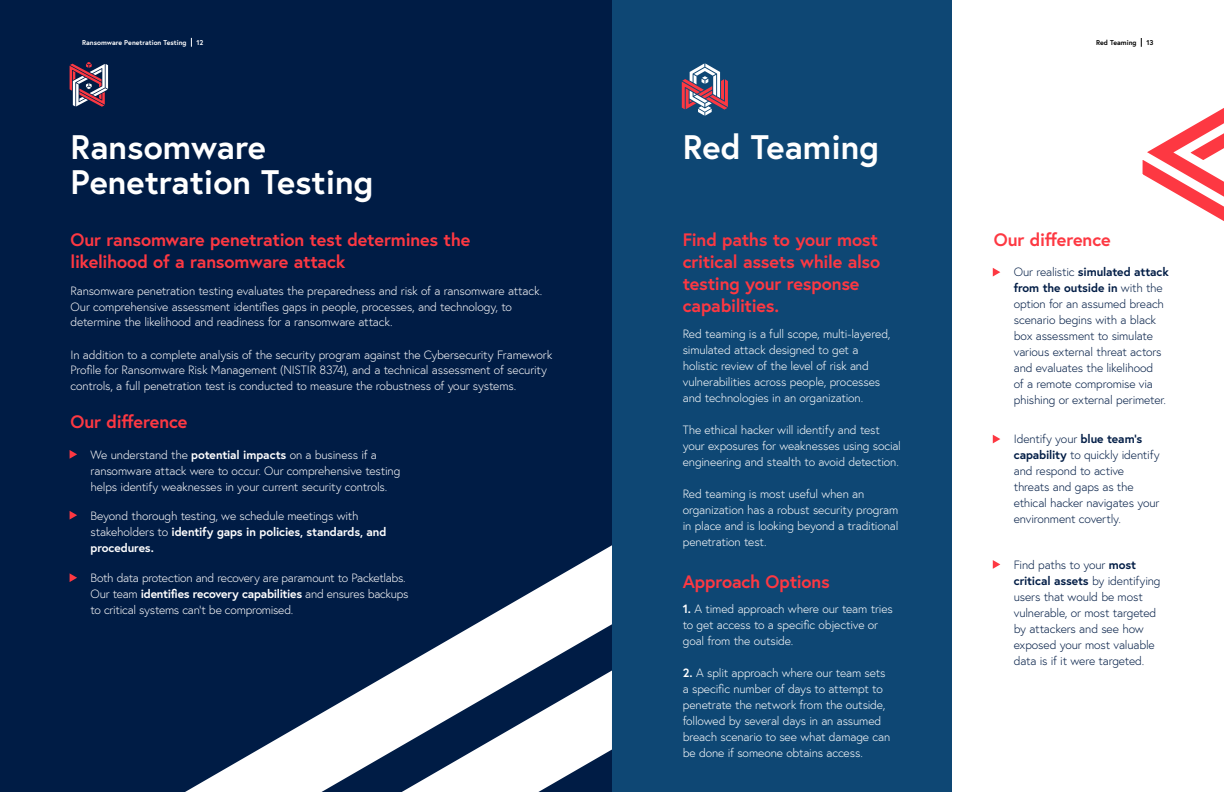
<style>
.page{position:relative;width:1224px;height:792px;background:#fff}
.page>*{position:absolute;margin:0;border:0;box-sizing:border-box;transform-origin:0 0}
.t1{font:700 34px/34.5px "Europa";color:#fff}
.t2{font:700 18px/22px "Europa";letter-spacing:-.015em;color:#fd3842}
.t3{font:300 12px/16px "Europa";letter-spacing:-.01em;color:#fff}
.t4{font:300 12px/16px "Europa";letter-spacing:-.015em;color:#001c45}
.t5{font:700 7px "Europa";color:#fff}
.t6{font:700 7px "Europa";color:#000}
.s1{font-weight:700}
</style>
<div class="page">
<div style="left:0;top:0;width:612px;height:792px;background:#001c45"></div>
<svg style="left:70px;top:450px;width:7px;height:9px"></svg>
<svg style="left:70px;top:511px;width:7px;height:9px"></svg>
<svg style="left:70px;top:573px;width:7px;height:9px"></svg>
<svg style="left:70px;top:62px;width:38px;height:45px"></svg>
<div style="left:612px;top:0;width:340px;height:792px;background:#0e4774"></div>
<svg style="left:993px;top:268px;width:7px;height:9px"></svg>
<svg style="left:993px;top:435px;width:7px;height:8px"></svg>
<svg style="left:682px;top:63px;width:46px;height:53px"></svg>
<svg style="left:993px;top:560px;width:7px;height:9px"></svg>
<svg style="left:1142px;top:108px;width:82px;height:113px"></svg>
<svg style="left:185px;top:545px;width:427px;height:247px"></svg>
<p class="t5" style="left:82px;top:38px;width:106px">Ransomware Penetration Testing</p>
<p class="t5" style="left:196px;top:38px;width:8px">12</p>
<p class="t6" style="left:1096px;top:38px;width:42px">Red Teaming</p>
<p class="t6" style="left:1146px;top:38px;width:9px">13</p>
<h1 class="t1" style="left:71px;top:129px;width:304px">Ransomware<br>Penetration Testing</h1>
<h1 class="t1" style="left:683px;top:129px;width:198px">Red Teaming</h1>
<h2 class="t2" style="left:71px;top:228px;width:401px">Our ransomware penetration test determines the likelihood of a ransomware attack</h2>
<p class="t3" style="left:71px;top:282px;width:473px">Ransomware penetration testing evaluates the preparedness and risk of a ransomware attack.<br>Our comprehensive assessment identifies gaps in people, processes, and technology, to determine the likelihood and readiness for a ransomware attack.</p>
<p class="t3" style="left:71px;top:346px;width:483px">In addition to a complete analysis of the security program against the Cybersecurity Framework<br>Profile for Ransomware Risk Management (NISTIR 8374), and a technical assessment of security controls, a full penetration test is conducted to measure the robustness of your systems.</p>
<h2 class="t2" style="left:71px;top:410px;width:118px">Our difference</h2>
<p class="t3" style="left:91px;top:446px;width:311px">We understand the <span class="s1">potential impacts</span> on a business if a ransomware attack were to occur. Our comprehensive testing helps identify weaknesses in your current security controls.</p>
<p class="t3" style="left:91px;top:507px;width:297px">Beyond thorough testing, we schedule meetings with stakeholders to <span class="s1">identify gaps in policies, standards, and procedures.</span></p>
<p class="t3" style="left:91px;top:570px;width:320px">Both data protection and recovery are paramount to Packetlabs.<br>Our team <span class="s1">identifies recovery capabilities</span> and ensures backups to critical systems can’t be compromised.</p>
<h2 class="t2" style="left:683px;top:228px;width:199px">Find paths to your most critical assets while also testing your response capabilities.</h2>
<p class="t3" style="left:683px;top:325px;width:209px">Red teaming is a full scope, multi-layered, simulated attack designed to get a holistic review of the level of risk and vulnerabilities across people, processes and technologies in an organization.</p>
<p class="t3" style="left:683px;top:421px;width:220px">The ethical hacker will identify and test your exposures for weaknesses using social engineering and stealth to avoid detection.</p>
<p class="t3" style="left:683px;top:485px;width:217px">Red teaming is most useful when an organization has a robust security program in place and is looking beyond a traditional penetration test.</p>
<h2 class="t2" style="left:683px;top:570px;width:149px">Approach Options</h2>
<p class="t3" style="left:683px;top:600px;width:212px"><span class="s1">1.</span> A timed approach where our team tries to get access to a specific objective or goal from the outside.</p>
<p class="t3" style="left:683px;top:664px;width:209px"><span class="s1">2.</span> A split approach where our team sets a specific number of days to attempt to penetrate the network from the outside, followed by several days in an assumed breach scenario to see what damage can be done if someone obtains access.</p>
<h2 class="t2" style="left:994px;top:228px;width:118px">Our difference</h2>
<p class="t4" style="left:1014px;top:264px;width:157px">Our realistic <span class="s1">simulated attack from the outside in</span> with the option for an assumed breach scenario begins with a black box assessment to simulate various external threat actors and evaluates the likelihood<br>of a remote compromise via phishing or external perimeter.</p>
<p class="t4" style="left:1014px;top:431px;width:147px">Identify your <span class="s1">blue team’s capability</span> to quickly identify and respond to active threats and gaps as the ethical hacker navigates your environment covertly.</p>
<p class="t4" style="left:1014px;top:556px;width:148px">Find paths to your <span class="s1">most critical assets</span> by identifying users that would be most vulnerable, or most targeted by attackers and see how exposed your most valuable data is if it were targeted.</p>
</div>
